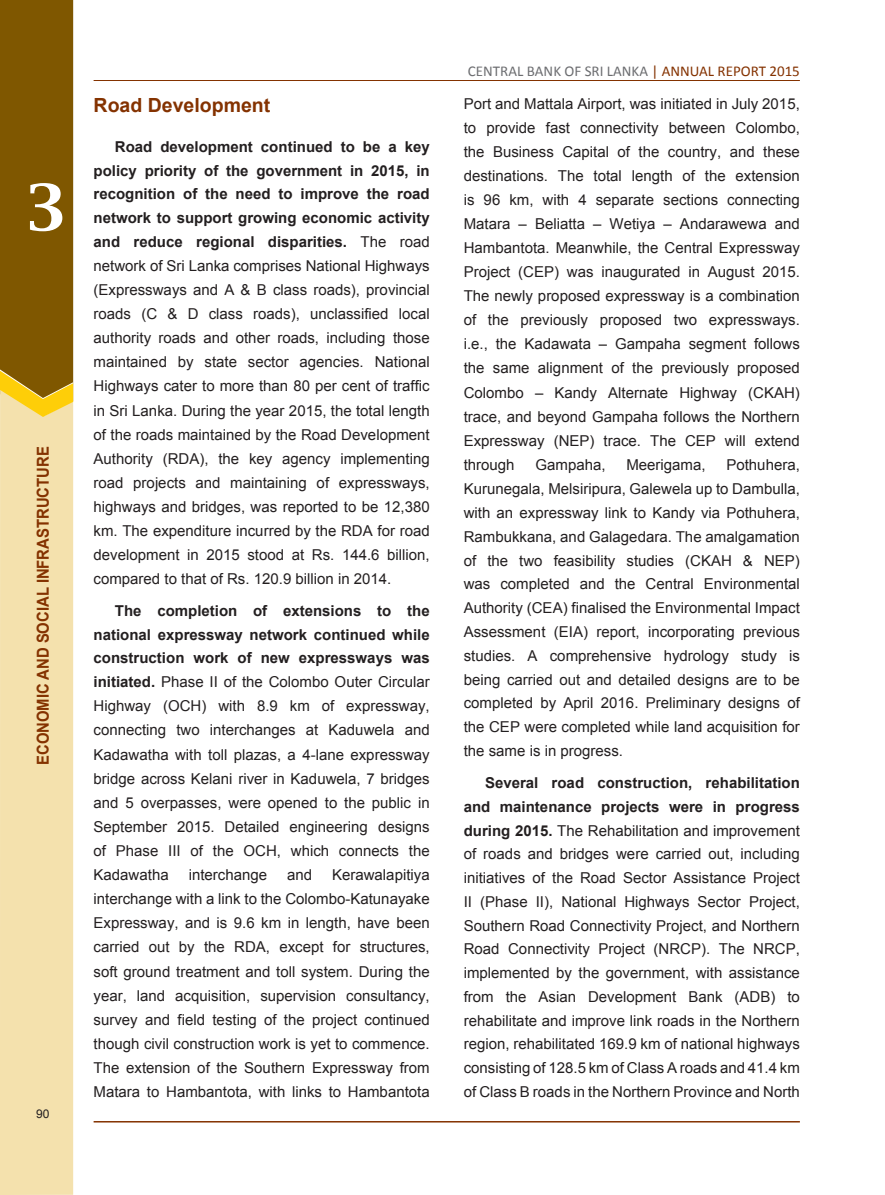
<style>
.page{position:relative;width:885px;height:1195px;background:#fff}
.page>*{position:absolute;margin:0;border:0;box-sizing:border-box;transform-origin:0 0}
.t1{font:55.2px "Capitals";color:#fff;scale:1.09 1}
.t2{font:700 19.5px "Arial";color:#843200}
.t3{font:700 16.5px "Arial";color:#843200;scale:.9 1}
.t4{font:15px/24px "Arial";color:#231f20;text-align:justify}
.t5{font:15px "Calibri";color:#6c6d70}
.t6{font:12px "Arial";color:#231f20}
.s1{font-weight:700}
.s2{color:#843200}
</style>
<div class="page">
<div style="left:0;top:417px;width:73px;height:778px;background:#f4e1ad"></div>
<svg style="left:0;top:0;width:73px;height:417px;background:#886005"></svg>
<hr style="left:94px;top:1121px;width:705px;height:1px;background:#843200">
<hr style="left:94px;top:80px;width:705px;height:1px;background:#843200">
<h1 class="t1" style="left:26px;top:170px;width:38px">3</h1>
<p class="t3" style="left:32px;top:765px;width:355px;rotate:-90deg">ECONOMIC AND SOCIAL INFRASTRUCTURE</p>
<p class="t6" style="left:36px;top:1106px;width:15px">90</p>
<p class="t2" style="left:94px;top:92px;width:178px">Road Development</p>
<p class="t4" style="left:94px;top:135px;width:337px;text-indent:21px"><span class="s1">Road development continued to be a key policy priority of the government in 2015, in recognition of the need to improve the road network to support growing economic activity and reduce regional disparities.</span> The road network of Sri Lanka comprises National Highways (Expressways and A &amp; B class roads), provincial roads (C &amp; D class roads), unclassified local authority roads and other roads, including those maintained by state sector agencies. National Highways cater to more than 80 per cent of traffic in Sri Lanka. During the year 2015, the total length of the roads maintained by the Road Development Authority (RDA), the key agency implementing road projects and maintaining of expressways, highways and bridges, was reported to be 12,380 km. The expenditure incurred by the RDA for road development in 2015 stood at Rs. 144.6 billion, compared to that of Rs. 120.9 billion in 2014.</p>
<p class="t4" style="left:94px;top:599px;width:337px;text-indent:21px"><span class="s1">The completion of extensions to the national expressway network continued while construction work of new expressways was initiated.</span> Phase II of the Colombo Outer Circular Highway (OCH) with 8.9 km of expressway, connecting two interchanges at Kaduwela and Kadawatha with toll plazas, a 4-lane expressway bridge across Kelani river in Kaduwela, 7 bridges and 5 overpasses, were opened to the public in September 2015. Detailed engineering designs of Phase III of the OCH, which connects the Kadawatha</p>
<p class="t4" style="left:94px;top:863px;width:337px;text-indent:238px">Kerawalapitiya interchange with a link to the Colombo-Katunayake Expressway, and is 9.6 km in length, have been carried out by the RDA, except for structures, soft ground treatment and toll system. During the year, land acquisition, supervision consultancy, survey and field testing of the project continued though civil construction work is yet to commence.<br>The extension of the Southern Expressway from Matara to Hambantota, with links to Hambantota</p>
<p class="t4" style="left:189px;top:863px;width:80px">interchange</p>
<p class="t4" style="left:287px;top:863px;width:27px">and</p>
<p class="t5" style="left:468px;top:61px;width:333px">CENTRAL BANK OF SRI LANKA <span class="s2">| ANNUAL REPORT 2015</span></p>
<p class="t4" style="left:463px;top:92px;width:337px">Port and Mattala Airport, was initiated in July 2015, to provide fast connectivity between Colombo, the Business Capital of the country, and these destinations. The total length of the extension is 96 km, with 4 separate sections connecting Matara – Beliatta – Wetiya – Andarawewa and Hambantota. Meanwhile, the Central Expressway Project (CEP) was inaugurated in August 2015.<br>The newly proposed expressway is a combination of the previously proposed two expressways. i.e., the Kadawata – Gampaha segment follows the same alignment of the previously proposed Colombo – Kandy Alternate Highway (CKAH) trace, and beyond Gampaha follows the Northern Expressway (NEP) trace. The CEP will extend through</p>
<p class="t4" style="left:535px;top:453px;width:72px">Gampaha,</p>
<p class="t4" style="left:626px;top:453px;width:81px">Meerigama,</p>
<p class="t4" style="left:463px;top:453px;width:337px;text-indent:263px">Pothuhera, Kurunegala, Melsiripura, Galewela up to Dambulla, with an expressway link to Kandy via Pothuhera, Rambukkana, and Galagedara. The amalgamation of the two feasibility studies (CKAH &amp; NEP) was completed and the Central Environmental Authority (CEA) finalised the Environmental Impact Assessment (EIA) report, incorporating previous studies. A comprehensive hydrology study is being carried out and detailed designs are to be completed by April 2016. Preliminary designs of the CEP were completed while land acquisition for the same is in progress.</p>
<p class="t4" style="left:463px;top:771px;width:337px;text-indent:21px"><span class="s1">Several road construction, rehabilitation and maintenance projects were in progress during 2015.</span> The Rehabilitation and improvement of roads and bridges were carried out, including initiatives of the Road Sector Assistance Project II (Phase II), National Highways Sector Project, Southern Road Connectivity Project, and Northern Road Connectivity Project (NRCP). The NRCP, implemented by the government, with assistance from the Asian Development Bank (ADB) to rehabilitate and improve link roads in the Northern region, rehabilitated 169.9 km of national highways consisting of 128.5 km of Class A roads and 41.4 km of Class B roads in the Northern Province and North</p>
</div>
